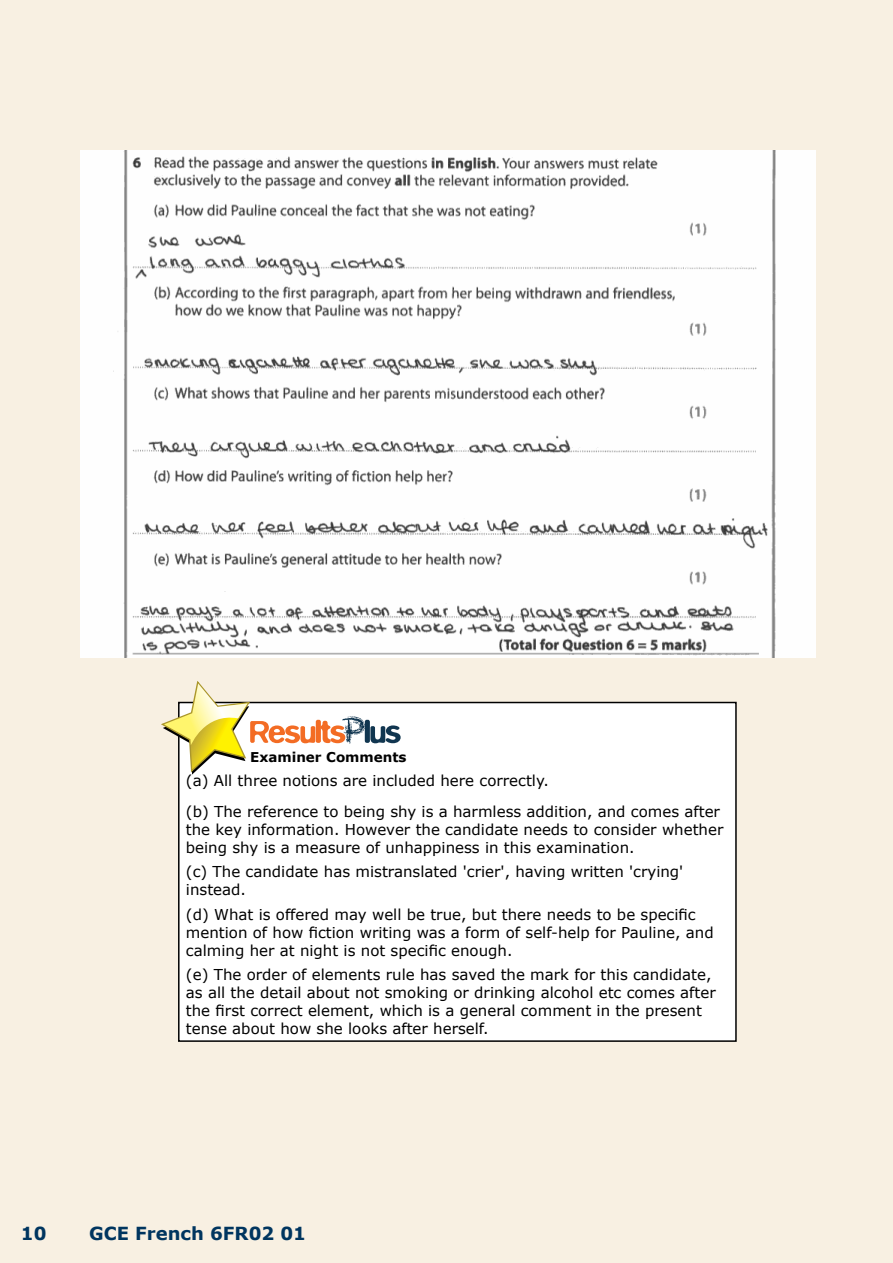
<style>
.page{position:relative;width:893px;height:1263px;background:#f8f0e2}
.page>*{position:absolute;margin:0;border:0;box-sizing:border-box;transform-origin:0 0}
.t1{font:700 18px "Verdana";color:#00355f}
.t2{font:15px/18px "Verdana";color:#000}
.t3{font:700 13.5px "Verdana";color:#000}
</style>
<div class="page">
<img style="left:80px;top:151px;width:735px;height:506px">
<div style="left:179px;top:702px;width:557px;height:339px;background:#fff"></div>
<div style="left:178px;top:702px;width:559px;height:340px;border:2px solid #000"></div>
<svg style="left:161px;top:681px;width:240px;height:93px"></svg>
<p class="t3" style="left:250px;top:749px;width:158px">Examiner Comments</p>
<p class="t2" style="left:186px;top:765px;width:536px;line-height:30.8px">(a) All three notions are included here correctly.<br>(b) The reference to being shy is a harmless addition, and comes after</p>
<p class="t2" style="left:186px;top:820px;width:539px">the key information. However the candidate needs to consider whether being shy is a measure of unhappiness in this examination.</p>
<p class="t2" style="left:186px;top:862px;width:499px">(c) The candidate has mistranslated 'crier', having written 'crying' instead.</p>
<p class="t2" style="left:186px;top:905px;width:529px">(d) What is offered may well be true, but there needs to be specific mention of how fiction writing was a form of self-help for Pauline, and calming her at night is not specific enough.</p>
<p class="t2" style="left:186px;top:965px;width:531px">(e) The order of elements rule has saved the mark for this candidate, as all the detail about not smoking or drinking alcohol etc comes after the first correct element, which is a general comment in the present tense about how she looks after herself.</p>
<p class="t1" style="left:21px;top:1222px;width:27px">10</p>
<p class="t1" style="left:89px;top:1222px;width:218px">GCE French 6FR02 01</p>
</div>
